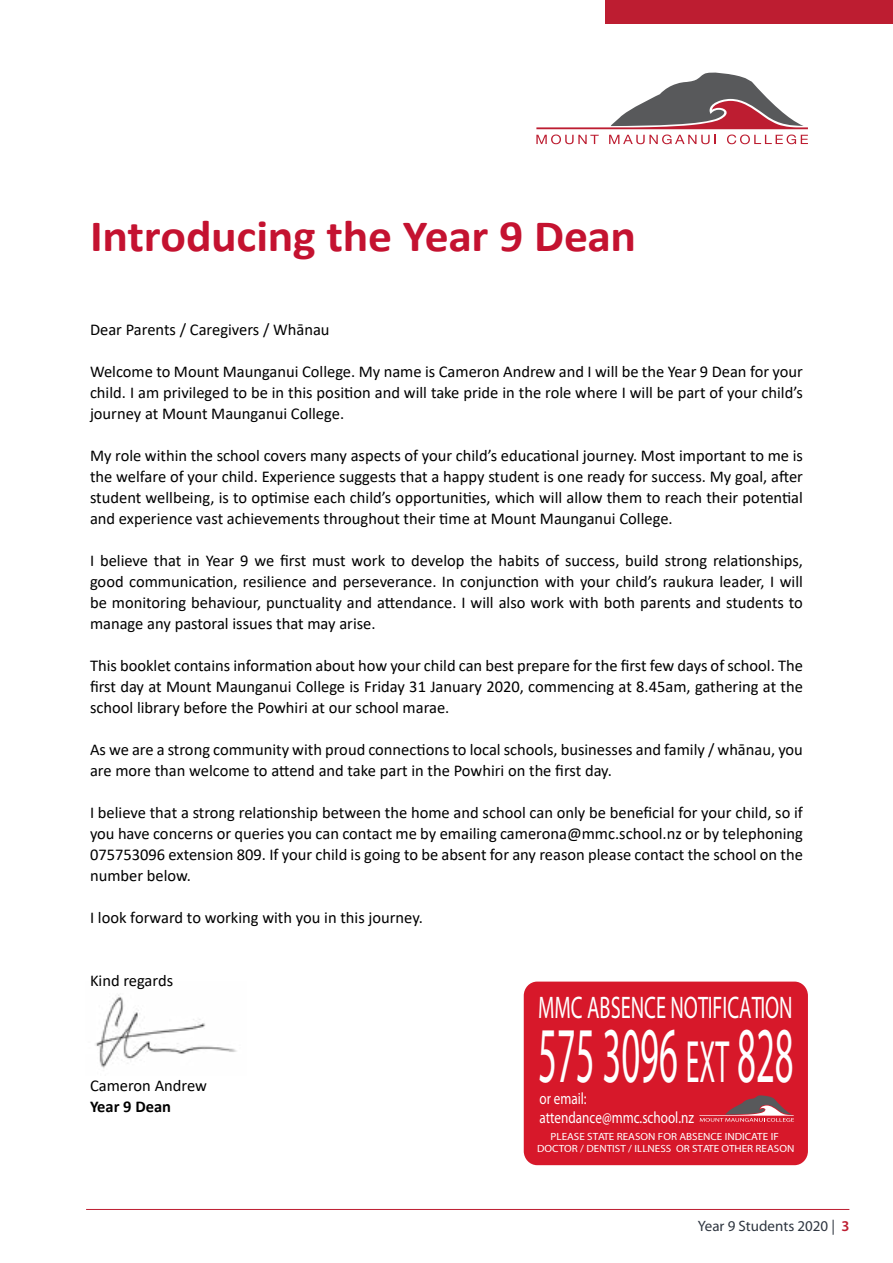
<style>
.page{position:relative;width:893px;height:1263px;background:#fff}
.page>*{position:absolute;margin:0;border:0;box-sizing:border-box;transform-origin:0 0}
.t1{font:79.35px "Myriad Pro";color:#fff;scale:.46 1}
.t2{font:700 45px "Calibri";letter-spacing:-.01em;color:#c41230;scale:1.06 1}
.t3{font:31.35px "Myriad Pro";color:#fff;scale:.65 1}
.t4{font:16.5px/21px "Calibri";color:#000;text-align:justify}
.t5{font:16.5px/19.6px "Myriad Pro";color:#fff;scale:.8 1}
.t6{font:700 16.5px "Calibri";color:#000}
.t7{font:15px "Myriad Pro";color:#2f3640}
.t8{font:10.5px/12.6px "Myriad Pro";color:#fff;text-align:center;scale:1.07 1}
.s1{font-size:60px}
.s2{font-weight:600;color:#bd1d31}
</style>
<div class="page">
<svg style="left:536px;top:72px;width:272px;height:57px"></svg>
<svg style="left:536px;top:135px;width:63px;height:9px"></svg>
<svg style="left:609px;top:135px;width:107px;height:9px"></svg>
<svg style="left:727px;top:135px;width:81px;height:9px"></svg>
<div style="left:605px;top:0;width:288px;height:23px;background:#bd1d31"></div>
<hr style="left:86px;top:1209px;width:763px;height:1px;background:#bd1d31">
<div style="left:524px;top:981px;width:284px;height:184px;background:#d7182a;border-radius:14px"></div>
<svg style="left:699px;top:1095px;width:95px;height:27px"></svg>
<img style="left:95px;top:995px;width:142px;height:73px">
<h2 class="t2" style="left:90px;top:204px;width:517px">Introducing the Year 9 Dean</h2>
<p class="t4" style="left:90px;top:318px;width:241px">Dear Parents / Caregivers / Whānau</p>
<p class="t4" style="left:90px;top:360px;width:714px">Welcome to Mount Maunganui College. My name is Cameron Andrew and I will be the Year 9 Dean for your child. I am privileged to be in this position and will take pride in the role where I will be part of your child’s journey at Mount Maunganui College.</p>
<p class="t4" style="left:90px;top:444px;width:714px">My role within the school covers many aspects of your child’s educational journey. Most important to me is the welfare of your child. Experience suggests that a happy student is one ready for success. My goal, after student wellbeing, is to optimise each child’s opportunities, which will allow them to reach their potential and experience vast achievements throughout their time at Mount Maunganui College.</p>
<p class="t4" style="left:90px;top:549px;width:714px">I believe that in Year 9 we first must work to develop the habits of success, build strong relationships, good communication, resilience and perseverance. In conjunction with your child’s raukura leader, I will be monitoring behaviour, punctuality and attendance. I will also work with both parents and students to manage any pastoral issues that may arise.</p>
<p class="t4" style="left:90px;top:654px;width:714px">This booklet contains information about how your child can best prepare for the first few days of school. The first day at Mount Maunganui College is Friday 31 January 2020, commencing at 8.45am, gathering at the school library before the Powhiri at our school marae.</p>
<p class="t4" style="left:90px;top:738px;width:714px">As we are a strong community with proud connections to local schools, businesses and family / whānau, you are more than welcome to attend and take part in the Powhiri on the first day.</p>
<p class="t4" style="left:90px;top:801px;width:714px">I believe that a strong relationship between the home and school can only be beneficial for your child, so if you have concerns or queries you can contact me by emailing camerona@mmc.school.nz or by telephoning 075753096 extension 809. If your child is going to be absent for any reason please contact the school on the number below.</p>
<p class="t4" style="left:90px;top:906px;width:334px">I look forward to working with you in this journey.</p>
<p class="t4" style="left:90px;top:969px;width:85px">Kind regards</p>
<p class="t4" style="left:90px;top:1074px;width:119px">Cameron Andrew</p>
<p class="t6" style="left:90px;top:1094px;width:83px">Year 9 Dean</p>
<h3 class="t3" style="left:538px;top:988px;width:393px">MMC ABSENCE NOTIFICATION</h3>
<h1 class="t1" style="left:538px;top:1007px;width:557px">575 3096 <span class="s1">EXT</span> 828</h1>
<p class="t5" style="left:539px;top:1088px;width:195px">or email: attendance@mmc.school.nz</p>
<p class="t8" style="left:537px;top:1130px;width:242px">PLEASE STATE REASON FOR ABSENCE INDICATE IF<br>DOCTOR / DENTIST / ILLNESS OR STATE OTHER REASON</p>
<p class="t7" style="left:698px;top:1217px;width:153px">Year 9 Students 2020 | <span class="s2">3</span></p>
</div>
